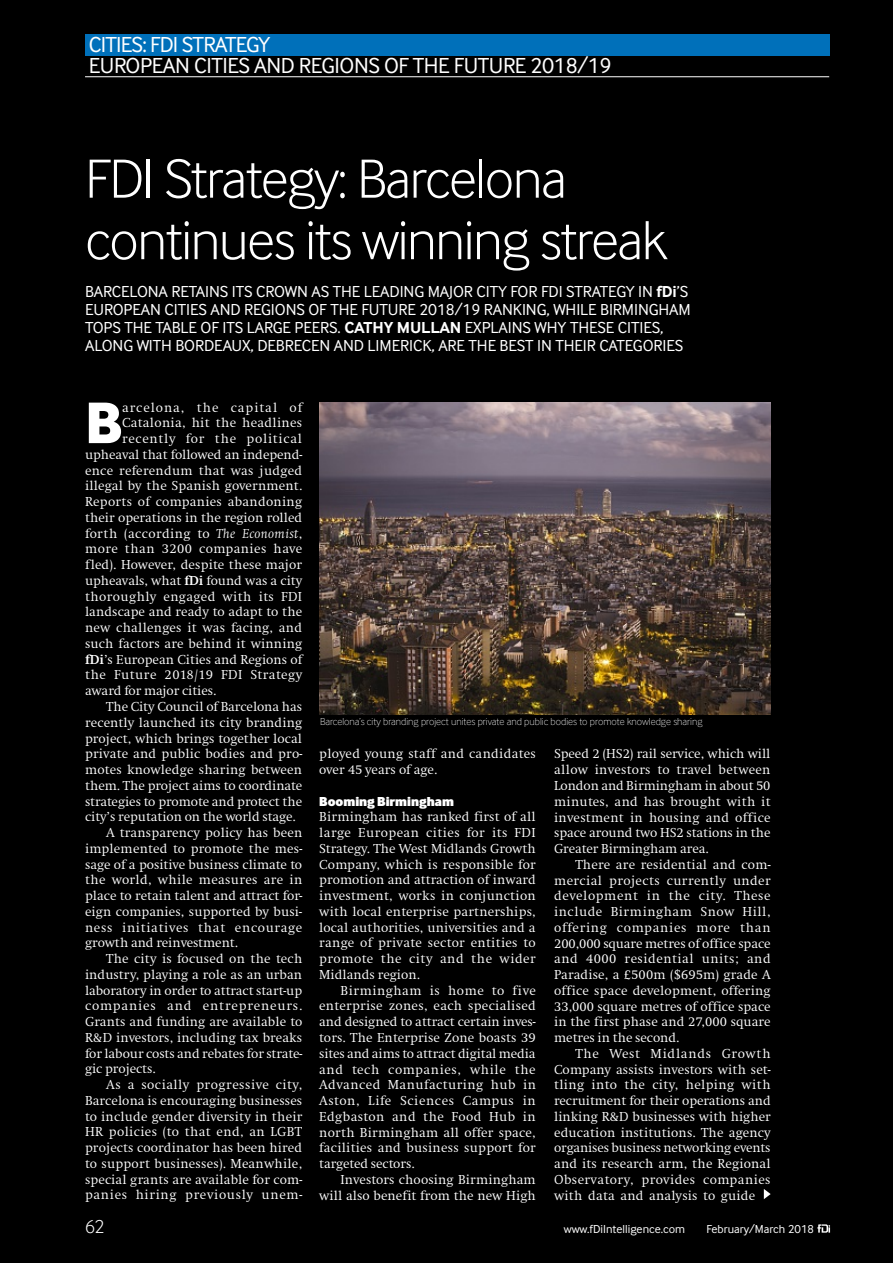
<style>
.page{position:relative;width:893px;height:1263px;background:#000}
.page>*{position:absolute;margin:0;border:0;box-sizing:border-box;transform-origin:0 0}
.t1{font:60.75px "Inter Face Corp X Bold";color:#fff}
.t2{font:300 57px/61.5px "Inter Face Corp";letter-spacing:-.025em;color:#fff}
.t3{font:22.5px/21px "Inter Face Corp";letter-spacing:-.02em;color:#fff}
.t4{font:300 19.5px "Inter Face Corp";color:#fff}
.t5{font:16.5px/18px "Inter Face Corp";letter-spacing:-.005em;color:#fff}
.t6{font:300 13.5px/15.8px "Swift EF";letter-spacing:.01em;color:#fff;text-align:justify}
.t7{font:300 13.5px "Swift EF";letter-spacing:.03em;color:#fff}
.t8{font:300 13.5px "Swift EF";letter-spacing:.05em;color:#fff}
.t9{font:300 13.5px "Swift EF";letter-spacing:.035em;color:#fff}
.t10{font:300 13.5px "Swift EF";letter-spacing:.06em;color:#fff}
.t11{font:300 13.5px "Swift EF";letter-spacing:.055em;color:#fff}
.t12{font:300 13.5px "Swift EF";letter-spacing:.07em;color:#fff}
.t13{font:900 13.5px "Inter Face Corp";color:#fff}
.t14{font:12px "Inter Face Corp";color:#fff}
.t15{font:100 10.5px "Inter Face Corp";color:#fff}
.s1{font-weight:700}
.s2{font-style:italic}
</style>
<div class="page">
<hr style="left:85px;top:76px;width:744px;height:1px;background:#fff">
<div style="left:85px;top:34px;width:744px;height:21px;background:#0070ba"></div>
<svg style="left:817px;top:1224px;width:13px;height:8px"></svg>
<img style="left:319px;top:403px;width:452px;height:311px">
<svg style="left:764px;top:1189px;width:7px;height:10px"></svg>
<h3 class="t3" style="left:89px;top:34px;width:524px">CITIES: FDI STRATEGY<br>EUROPEAN CITIES AND REGIONS OF THE FUTURE 2018/19</h3>
<h2 class="t2" style="left:85px;top:148px;width:584px">FDI Strategy: Barcelona continues its winning streak</h2>
<p class="t5" style="left:85px;top:282px;width:607px">BARCELONA RETAINS ITS CROWN AS THE LEADING MAJOR CITY FOR FDI STRATEGY IN <span class="s1">fDi</span>’S EUROPEAN CITIES AND REGIONS OF THE FUTURE 2018/19 RANKING, WHILE BIRMINGHAM TOPS THE TABLE OF ITS LARGE PEERS. <span class="s1">CATHY MULLAN</span> EXPLAINS WHY THESE CITIES, ALONG WITH BORDEAUX, DEBRECEN AND LIMERICK, ARE THE BEST IN THEIR CATEGORIES</p>
<h1 class="t1" style="left:85px;top:386px;width:39px">B</h1>
<p class="t12" style="left:122px;top:399px;width:182px">arcelona, the capital of</p>
<p class="t6" style="left:122px;top:415px;width:182px">Catalonia, hit the headlines</p>
<p class="t11" style="left:122px;top:431px;width:182px">recently for the political</p>
<p class="t6" style="left:85px;top:446px;width:219px">upheaval that followed an independ-</p>
<p class="t6" style="left:85px;top:462px;width:219px">ence referendum that was judged</p>
<p class="t6" style="left:85px;top:478px;width:219px">illegal by the Spanish government.</p>
<p class="t6" style="left:85px;top:494px;width:219px">Reports of companies abandoning</p>
<p class="t6" style="left:85px;top:509px;width:219px">their operations in the region rolled</p>
<p class="t7" style="left:85px;top:525px;width:219px">forth (according to <span class="s2">The Economist</span>,</p>
<p class="t7" style="left:85px;top:541px;width:219px">more than 3200 companies have</p>
<p class="t6" style="left:85px;top:557px;width:219px">fled). However, despite these major</p>
<p class="t6" style="left:85px;top:572px;width:219px">upheavals, what <span class="s1">fDi</span> found was a city</p>
<p class="t7" style="left:85px;top:588px;width:219px">thoroughly engaged with its FDI</p>
<p class="t6" style="left:85px;top:604px;width:219px">landscape and ready to adapt to the</p>
<p class="t6" style="left:85px;top:620px;width:219px">new challenges it was facing, and</p>
<p class="t6" style="left:85px;top:635px;width:219px">such factors are behind it winning</p>
<p class="t6" style="left:85px;top:651px;width:219px"><span class="s1">fDi</span>’s European Cities and Regions of</p>
<p class="t9" style="left:85px;top:667px;width:219px">the Future 2018/19 FDI Strategy</p>
<p class="t6" style="left:85px;top:683px;width:133px">award for major cities.</p>
<p class="t6" style="left:106px;top:698px;width:197px">The City Council of Barcelona has</p>
<p class="t6" style="left:85px;top:714px;width:219px">recently launched its city branding</p>
<p class="t6" style="left:85px;top:730px;width:219px">project, which brings together local</p>
<p class="t6" style="left:85px;top:746px;width:219px">private and public bodies and pro-</p>
<p class="t6" style="left:85px;top:761px;width:219px">motes knowledge sharing between</p>
<p class="t6" style="left:85px;top:777px;width:219px">them. The project aims to coordinate</p>
<p class="t6" style="left:85px;top:793px;width:219px">strategies to promote and protect the</p>
<p class="t6" style="left:85px;top:809px;width:212px">city’s reputation on the world stage.</p>
<p class="t6" style="left:106px;top:824px;width:197px">A transparency policy has been</p>
<p class="t6" style="left:85px;top:840px;width:219px">implemented to promote the mes-</p>
<p class="t6" style="left:85px;top:856px;width:219px">sage of a positive business climate to</p>
<p class="t6" style="left:85px;top:872px;width:219px">the world, while measures are in</p>
<p class="t6" style="left:85px;top:887px;width:219px">place to retain talent and attract for-</p>
<p class="t6" style="left:85px;top:903px;width:219px">eign companies, supported by busi-</p>
<p class="t8" style="left:85px;top:919px;width:219px">ness initiatives that encourage</p>
<p class="t6" style="left:85px;top:935px;width:154px">growth and reinvestment.</p>
<p class="t6" style="left:106px;top:950px;width:197px">The city is focused on the tech</p>
<p class="t6" style="left:85px;top:966px;width:219px">industry, playing a role as an urban</p>
<p class="t6" style="left:85px;top:982px;width:219px">laboratory in order to attract start-up</p>
<p class="t10" style="left:85px;top:998px;width:219px">companies and entrepreneurs.</p>
<p class="t6" style="left:85px;top:1013px;width:219px">Grants and funding are available to</p>
<p class="t6" style="left:85px;top:1029px;width:219px">R&amp;D investors, including tax breaks</p>
<p class="t6" style="left:85px;top:1045px;width:219px">for labour costs and rebates for strate-</p>
<p class="t6" style="left:85px;top:1061px;width:72px">gic projects.</p>
<p class="t9" style="left:106px;top:1076px;width:198px">As a socially progressive city,</p>
<p class="t6" style="left:85px;top:1092px;width:219px">Barcelona is encouraging businesses</p>
<p class="t6" style="left:85px;top:1108px;width:219px">to include gender diversity in their</p>
<p class="t6" style="left:85px;top:1124px;width:219px">HR policies (to that end, an LGBT</p>
<p class="t6" style="left:85px;top:1139px;width:219px">projects coordinator has been hired</p>
<p class="t6" style="left:85px;top:1155px;width:219px">to support businesses). Meanwhile,</p>
<p class="t6" style="left:85px;top:1171px;width:219px">special grants are available for com-</p>
<p class="t8" style="left:85px;top:1187px;width:219px">panies hiring previously unem-</p>
<p class="t15" style="left:320px;top:715px;width:384px">Barcelona’s city branding project unites private and public bodies to promote knowledge sharing</p>
<p class="t6" style="left:319px;top:746px;width:218px">ployed young staff and candidates over 45 years of age.</p>
<p class="t13" style="left:319px;top:793px;width:136px">Booming Birmingham</p>
<p class="t6" style="left:319px;top:809px;width:218px">Birmingham has ranked first of all large European cities for its FDI Strategy. The West Midlands Growth Company, which is responsible for promotion and attraction of inward investment, works in conjunction with local enterprise partnerships, local authorities, universities and a range of private sector entities to promote the city and the wider Midlands region.</p>
<p class="t6" style="left:319px;top:982px;width:218px;text-indent:21px">Birmingham is home to five enterprise zones, each specialised and designed to attract certain inves&shy;tors. The Enterprise Zone boasts 39 sites and aims to attract digital media and tech companies, while the Advanced Manufacturing hub in Aston, Life Sciences Campus in Edgbaston and the Food Hub in north Birmingham all offer space, facilities and business support for targeted sectors.</p>
<p class="t6" style="left:319px;top:1171px;width:218px;text-align:right">Investors choosing Birmingham will also benefit from the new High</p>
<p class="t6" style="left:554px;top:746px;width:218px">Speed 2 (HS2) rail service, which will allow investors to travel between London and Birmingham in about 50 minutes, and has brought with it investment in housing and office space around two HS2 stations in the Greater Birmingham area.</p>
<p class="t6" style="left:554px;top:856px;width:218px;text-indent:21px">There are residential and com&shy;mercial projects currently under development in the city. These include Birmingham Snow Hill, offering companies more than 200,000 square metres of office space and 4000 residential units; and Paradise, a £500m ($695m) grade A office space development, offering 33,000 square metres of office space in the first phase and 27,000 square metres in the second.</p>
<p class="t6" style="left:554px;top:1045px;width:218px;text-indent:21px">The West Midlands Growth Company assists investors with set&shy;tling into the city, helping with recruitment for their operations and linking R&amp;D businesses with higher education institutions. The agency organises business networking events and its research arm, the Regional Observatory, provides companies with data and analysis to guide</p>
<h3 class="t4" style="left:85px;top:1215px;width:21px">62</h3>
<p class="t14" style="left:564px;top:1222px;width:123px">www.fDiIntelligence.com</p>
<p class="t14" style="left:706px;top:1222px;width:109px">February/March 2018</p>
</div>
